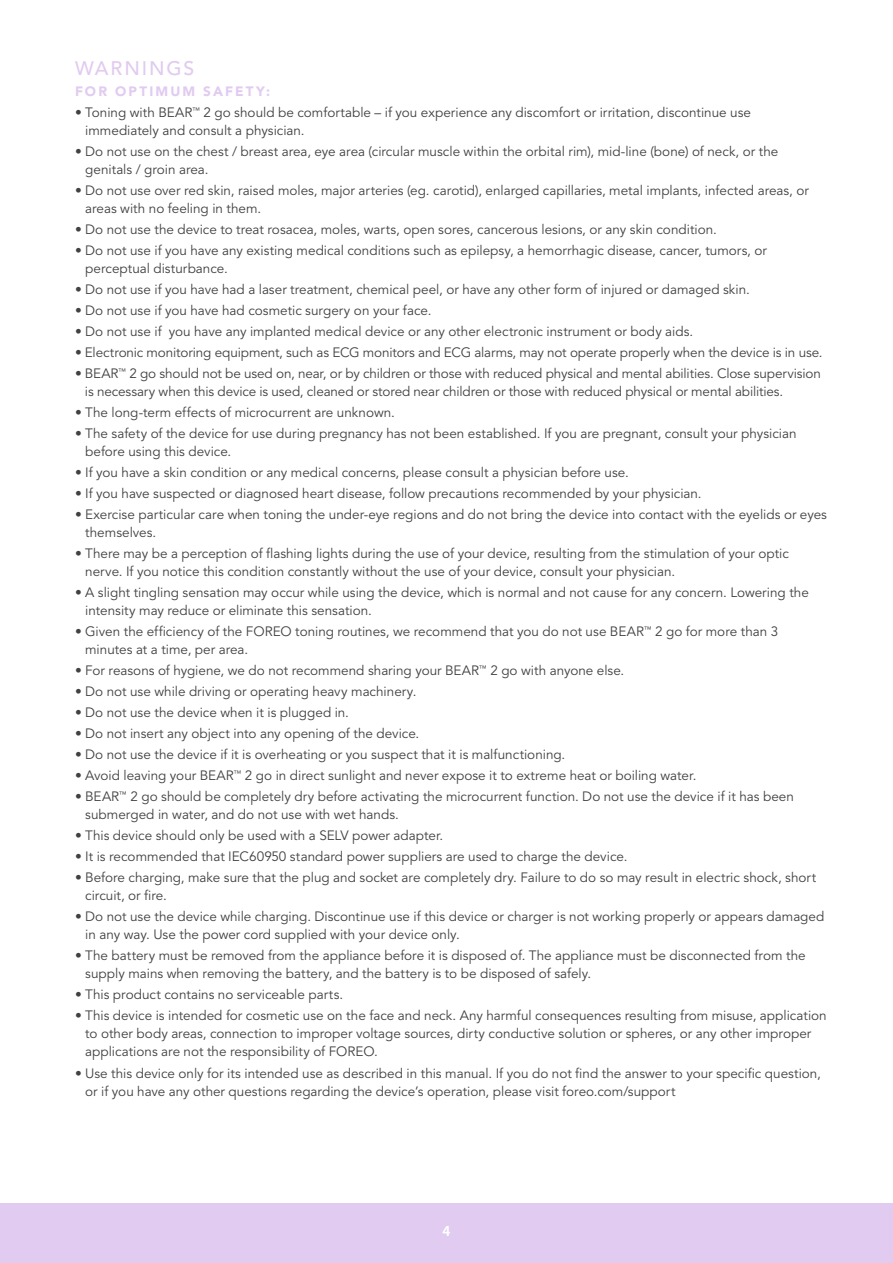
<style>
.page{position:relative;width:893px;height:1263px;background:#fff}
.page>*{position:absolute;margin:0;border:0;box-sizing:border-box;transform-origin:0 0}
.t1{font:500 19.5px "Avenir LT Std";letter-spacing:.095em;color:#e1cbf0}
.t2{font:13.5px/18px "Avenir LT Std";color:#414042}
.t3{font:900 13.5px "Avenir LT Std";letter-spacing:.16em;color:#e1cbf0}
.t4{font:700 13.5px "Noto Sans CJ Ksc";color:#fff}
</style>
<div class="page">
<div style="left:0;top:1203px;width:893px;height:60px;background:#e1cbf0"></div>
<h1 class="t1" style="left:75px;top:57px;width:121px">WARNINGS</h1>
<p class="t3" style="left:75px;top:83px;width:197px">FOR OPTIMUM SAFETY:</p>
<p class="t2" style="left:85px;top:104px;width:667px;text-indent:-10px">• Toning with BEAR<sup>™</sup> 2 go should be comfortable – if you experience any discomfort or irritation, discontinue use immediately and consult a physician.</p>
<p class="t2" style="left:85px;top:143px;width:695px;text-indent:-10px">• Do not use on the chest / breast area, eye area (circular muscle within the orbital rim), mid-line (bone) of neck, or the genitals / groin area.</p>
<p class="t2" style="left:85px;top:182px;width:725px;text-indent:-10px">• Do not use over red skin, raised moles, major arteries (eg. carotid), enlarged capillaries, metal implants, infected areas, or areas with no feeling in them.</p>
<p class="t2" style="left:75px;top:221px;width:643px">• Do not use the device to treat rosacea, moles, warts, open sores, cancerous lesions, or any skin condition.</p>
<p class="t2" style="left:85px;top:242px;width:683px;text-indent:-10px">• Do not use if you have any existing medical conditions such as epilepsy, a hemorrhagic disease, cancer, tumors, or perceptual disturbance.</p>
<p class="t2" style="left:75px;top:281px;width:676px">• Do not use if you have had a laser treatment, chemical peel, or have any other form of injured or damaged skin.</p>
<p class="t2" style="left:75px;top:302px;width:358px">• Do not use if you have had cosmetic surgery on your face.</p>
<p class="t2" style="left:75px;top:323px;width:620px">• Do not use if you have any implanted medical device or any other electronic instrument or body aids.</p>
<p class="t2" style="left:75px;top:344px;width:749px">• Electronic monitoring equipment, such as ECG monitors and ECG alarms, may not operate properly when the device is in use.</p>
<p class="t2" style="left:85px;top:365px;width:737px;text-indent:-10px">• BEAR<sup>™</sup> 2 go should not be used on, near, or by children or those with reduced physical and mental abilities. Close supervision is necessary when this device is used, cleaned or stored near children or those with reduced physical or mental abilities.</p>
<p class="t2" style="left:75px;top:404px;width:322px">• The long-term effects of microcurrent are unknown.</p>
<p class="t2" style="left:85px;top:425px;width:713px;text-indent:-10px">• The safety of the device for use during pregnancy has not been established. If you are pregnant, consult your physician before using this device.</p>
<p class="t2" style="left:75px;top:464px;width:555px">• If you have a skin condition or any medical concerns, please consult a physician before use.</p>
<p class="t2" style="left:75px;top:485px;width:628px">• If you have suspected or diagnosed heart disease, follow precautions recommended by your physician.</p>
<p class="t2" style="left:85px;top:506px;width:743px;text-indent:-10px">• Exercise particular care when toning the under-eye regions and do not bring the device into contact with the eyelids or eyes themselves.</p>
<p class="t2" style="left:85px;top:545px;width:705px;text-indent:-10px">• There may be a perception of flashing lights during the use of your device, resulting from the stimulation of your optic nerve. If you notice this condition constantly without the use of your device, consult your physician.</p>
<p class="t2" style="left:85px;top:584px;width:725px;text-indent:-10px">• A slight tingling sensation may occur while using the device, which is normal and not cause for any concern. Lowering the intensity may reduce or eliminate this sensation.</p>
<p class="t2" style="left:85px;top:623px;width:694px;text-indent:-10px">• Given the efficiency of the FOREO toning routines, we recommend that you do not use BEAR<sup>™</sup> 2 go for more than 3 minutes at a time, per area.</p>
<p class="t2" style="left:75px;top:662px;width:551px">• For reasons of hygiene, we do not recommend sharing your BEAR<sup>™</sup> 2 go with anyone else.</p>
<p class="t2" style="left:75px;top:683px;width:343px">• Do not use while driving or operating heavy machinery.</p>
<p class="t2" style="left:75px;top:704px;width:276px">• Do not use the device when it is plugged in.</p>
<p class="t2" style="left:75px;top:725px;width:346px">• Do not insert any object into any opening of the device.</p>
<p class="t2" style="left:75px;top:746px;width:492px">• Do not use the device if it is overheating or you suspect that it is malfunctioning.</p>
<p class="t2" style="left:75px;top:767px;width:623px">• Avoid leaving your BEAR<sup>™</sup> 2 go in direct sunlight and never expose it to extreme heat or boiling water.</p>
<p class="t2" style="left:85px;top:788px;width:710px;text-indent:-10px">• BEAR<sup>™</sup> 2 go should be completely dry before activating the microcurrent function. Do not use the device if it has been submerged in water, and do not use with wet hands.</p>
<p class="t2" style="left:75px;top:827px;width:370px">• This device should only be used with a SELV power adapter.</p>
<p class="t2" style="left:75px;top:848px;width:554px">• It is recommended that IEC60950 standard power suppliers are used to charge the device.</p>
<p class="t2" style="left:85px;top:869px;width:732px;text-indent:-10px">• Before charging, make sure that the plug and socket are completely dry. Failure to do so may result in electric shock, short circuit, or fire.</p>
<p class="t2" style="left:85px;top:908px;width:741px;text-indent:-10px">• Do not use the device while charging. Discontinue use if this device or charger is not working properly or appears damaged in any way. Use the power cord supplied with your device only.</p>
<p class="t2" style="left:85px;top:947px;width:722px;text-indent:-10px">• The battery must be removed from the appliance before it is disposed of. The appliance must be disconnected from the supply mains when removing the battery, and the battery is to be disposed of safely.</p>
<p class="t2" style="left:75px;top:986px;width:270px">• This product contains no serviceable parts.</p>
<p class="t2" style="left:85px;top:1007px;width:743px;text-indent:-10px">• This device is intended for cosmetic use on the face and neck. Any harmful consequences resulting from misuse, application to other body areas, connection to improper voltage sources, dirty conductive solution or spheres, or any other improper applications are not the responsibility of FOREO.</p>
<p class="t2" style="left:85px;top:1064px;width:737px;text-indent:-10px">• Use this device only for its intended use as described in this manual. If you do not find the answer to your specific question, or if you have any other questions regarding the device’s operation, please visit foreo.com/support</p>
<p class="t4" style="left:442px;top:1223px;width:9px">4</p>
</div>
